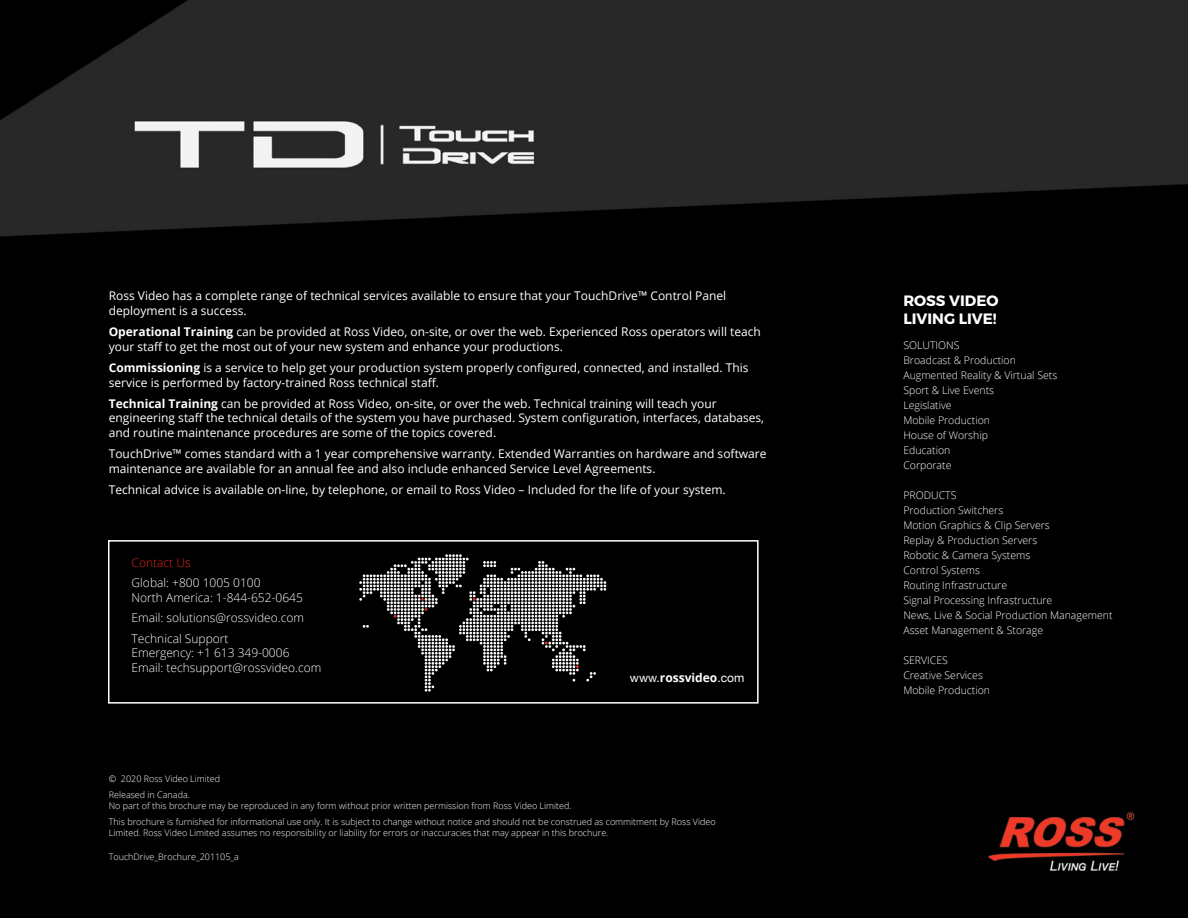
<style>
.page{position:relative;width:1188px;height:918px;background:#fff}
.page>*{position:absolute;margin:0;border:0;box-sizing:border-box;transform-origin:0 0}
.t1{font:700 15px/18.6px "Montserrat";color:#fff}
.t2{font:12px/14.5px "Open Sans";color:#fff}
.t3{font:300 12px/14.5px "Open Sans";color:#fff}
.t4{font:700 12px "Open Sans";color:#fff}
.t5{font:300 12px "Open Sans";color:#e1251b}
.t6{font:300 10.5px/15px "Open Sans";color:#fff}
.t7{font:300 9px/16.2px "Open Sans";color:#fff}
.s1{font-weight:700}
.s2{font-family:"Helvetica Neue";font-weight:400}
</style>
<div class="page">
<img style="left:0;top:0;width:1188px;height:918px">
<div style="left:108px;top:540px;width:651px;height:164px;border:2px solid #fff"></div>
<svg style="left:359px;top:554px;width:247px;height:138px;background:#303030"></svg>
<p class="t2" style="left:109px;top:288px;width:619px">Ross Video has a complete range of technical services available to ensure that your TouchDrive™ Control Panel deployment is a success.</p>
<p class="t2" style="left:109px;top:324px;width:654px"><span class="s1">Operational Training</span> can be provided at Ross Video, on-site, or over the web. Experienced Ross operators will teach your staff to get the most out of your new system and enhance your productions.</p>
<p class="t2" style="left:109px;top:360px;width:641px"><span class="s1">Commissioning</span> is a service to help get your production system properly configured, connected, and installed. This service is performed by factory-trained Ross technical staff.</p>
<p class="t2" style="left:109px;top:396px;width:657px"><span class="s1">Technical Training</span> can be provided at Ross Video, on-site, or over the web. Technical training will teach your engineering staff the technical details of the system you have purchased. System configuration, interfaces, databases, and routine maintenance procedures are some of the topics covered.</p>
<p class="t2" style="left:109px;top:446px;width:659px">TouchDrive™ comes standard with a 1 year comprehensive warranty. Extended Warranties on hardware and software maintenance are available for an annual fee and also include enhanced Service Level Agreements.</p>
<p class="t2" style="left:109px;top:482px;width:619px">Technical advice is available on-line, by telephone, or email to Ross Video – Included for the life of your system.</p>
<p class="t5" style="left:132px;top:558px;width:61px">Contact Us</p>
<p class="t3" style="left:132px;top:577px;width:173px">Global: +800 1005 0100<br>North America: 1-844-652-0645</p>
<p class="t3" style="left:132px;top:608px;width:174px;line-height:21.3px">Email: solutions@rossvideo.com<br>Technical Support</p>
<p class="t3" style="left:132px;top:647px;width:191px">Emergency: +1 613 349-0006<br>Email: techsupport@rossvideo.com</p>
<p class="t4" style="left:630px;top:672px;width:116px"><span class="s2">www.</span>rossvideo<span class="s2">.com</span></p>
<p class="t7" style="left:109px;top:771px;width:113px">© 2020 Ross Video Limited<br>Released in Canada.</p>
<p class="t7" style="left:109px;top:798px;width:609px">No part of this brochure may be reproduced in any form without prior written permission from Ross Video Limited.<br>This brochure is furnished for informational use only. It is subject to change without notice and should not be construed as commitment by Ross Video</p>
<p class="t7" style="left:109px;top:825px;width:501px">Limited. Ross Video Limited assumes no responsibility or liability for errors or inaccuracies that may appear in this brochure.</p>
<p class="t7" style="left:109px;top:849px;width:132px">TouchDrive_Brochure_201105_a</p>
<p class="t1" style="left:903px;top:291px;width:97px">ROSS VIDEO<br>LIVING LIVE!</p>
<p class="t6" style="left:903px;top:339px;width:155px">SOLUTIONS<br>Broadcast &amp; Production<br>Augmented Reality &amp; Virtual Sets<br>Sport &amp; Live Events<br>Legislative<br>Mobile Production<br>House of Worship<br>Education<br>Corporate</p>
<p class="t6" style="left:903px;top:489px;width:211px">PRODUCTS<br>Production Switchers<br>Motion Graphics &amp; Clip Servers<br>Replay &amp; Production Servers<br>Robotic &amp; Camera Systems<br>Control Systems<br>Routing Infrastructure<br>Signal Processing Infrastructure<br>News, Live &amp; Social Production Management<br>Asset Management &amp; Storage</p>
<p class="t6" style="left:903px;top:654px;width:88px">SERVICES<br>Creative Services<br>Mobile Production</p>
</div>
